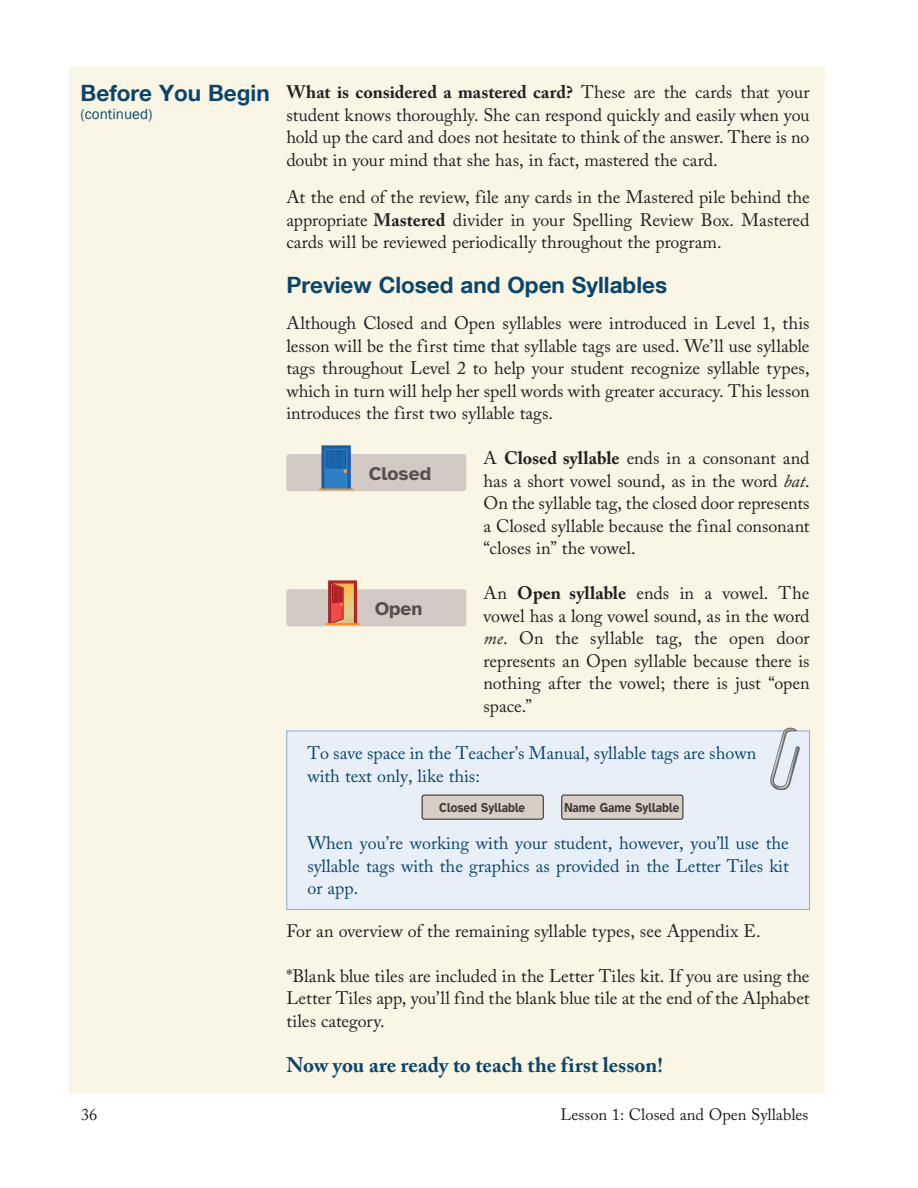
<style>
.page{position:relative;width:918px;height:1188px;background:#fff}
.page>*{position:absolute;margin:0;border:0;box-sizing:border-box;transform-origin:0 0}
.t1{font:700 22.5px "Helvetica Neue LT Com";color:#0b456b}
.t2{font:700 21px "Adobe Caslon Pro";color:#0b456b}
.t3{font:700 19.2px "Atkinson Hyperlegible";color:#000}
.t4{font:18px/22.5px "Adobe Caslon Pro";color:#231f20;text-align:justify}
.t5{font:18px/22.5px "Adobe Caslon Pro";color:#0b456b}
.t6{font:16.5px "Adobe Caslon Pro";color:#231f20}
.t7{font:15px "Franklin Gothic";color:#0b456b}
.t8{font:700 13.5px "Atkinson Hyperlegible";color:#3e3e3f;scale:.86 1}
.s1{font-weight:700}
.s2{font-style:italic}
</style>
<div class="page">
<div style="left:69px;top:66px;width:756px;height:1028px;background:#f9f6e5"></div>
<div style="left:286px;top:454px;width:180px;height:37px;background:#d2c8c4;border-radius:3px"></div>
<div style="left:322px;top:446px;width:28px;height:43px;background:#185ea5"></div>
<div style="left:324px;top:448px;width:24px;height:41px;background:linear-gradient(to bottom,#1959a6,#328ac8);border:1px solid #1755a5"></div>
<div style="left:340px;top:460px;width:6px;height:8px;background:#196ba3"></div>
<div style="left:340px;top:460px;width:6px;height:8px;border:1px solid #1755a5"></div>
<div style="left:333px;top:451px;width:6px;height:8px;background:#196ba3"></div>
<div style="left:333px;top:451px;width:6px;height:8px;border:1px solid #1755a5"></div>
<div style="left:340px;top:451px;width:6px;height:8px;background:#196ba3"></div>
<div style="left:340px;top:451px;width:6px;height:8px;border:1px solid #1755a5"></div>
<div style="left:333px;top:460px;width:6px;height:8px;background:#196ba3"></div>
<div style="left:333px;top:460px;width:6px;height:8px;border:1px solid #1755a5"></div>
<div style="left:326px;top:460px;width:6px;height:8px;background:#196ba3"></div>
<div style="left:326px;top:460px;width:6px;height:8px;border:1px solid #1755a5"></div>
<div style="left:326px;top:451px;width:6px;height:8px;background:#196ba3"></div>
<div style="left:326px;top:451px;width:6px;height:8px;border:1px solid #1755a5"></div>
<div style="left:319px;top:489px;width:34px;height:1px;border:1px solid #f68f29"></div>
<div style="left:286px;top:589px;width:180px;height:37px;background:#d2c8c4;border-radius:3px"></div>
<svg style="left:328px;top:581px;width:29px;height:43px"></svg>
<div style="left:326px;top:624px;width:33px;height:1px;border:1px solid #f68f29"></div>
<div style="left:287px;top:731px;width:523px;height:178px;background:#e8eff8"></div>
<div style="left:422px;top:795px;width:121px;height:24px;background:#d8cec6;border-radius:2px"></div>
<div style="left:422px;top:795px;width:121px;height:24px;border:1px solid #231f20;border-radius:2px"></div>
<div style="left:562px;top:795px;width:121px;height:24px;background:#d8cec6;border-radius:2px"></div>
<div style="left:562px;top:795px;width:121px;height:24px;border:1px solid #231f20;border-radius:2px"></div>
<div style="left:286px;top:731px;width:524px;height:179px;border:1px solid #85aad7"></div>
<img style="left:770px;top:730px;width:30px;height:54px">
<svg style="left:771px;top:728px;width:28px;height:62px"></svg>
<p class="t1" style="left:81px;top:79px;width:191px">Before You Begin</p>
<p class="t7" style="left:81px;top:105px;width:73px">(continued)</p>
<p class="t4" style="left:286px;top:81px;width:525px"><span class="s1">What is considered a mastered card?</span> These are the cards that your student knows thoroughly. She can respond quickly and easily when you hold up the card and does not hesitate to think of the answer. There is no doubt in your mind that she has, in fact, mastered the card.</p>
<p class="t4" style="left:286px;top:186px;width:525px">At the end of the review, file any cards in the Mastered pile behind the appropriate <span class="s1">Mastered</span> divider in your Spelling Review Box. Mastered cards will be reviewed periodically throughout the program.</p>
<p class="t1" style="left:286px;top:271px;width:382px">Preview Closed and Open Syllables</p>
<p class="t4" style="left:286px;top:312px;width:525px">Although Closed and Open syllables were introduced in Level 1, this lesson will be the first time that syllable tags are used. We’ll use syllable tags throughout Level 2 to help your student recognize syllable types, which in turn will help her spell words with greater accuracy. This lesson introduces the first two syllable tags.</p>
<p class="t3" style="left:369px;top:462px;width:64px">Closed</p>
<p class="t4" style="left:484px;top:447px;width:328px">A <span class="s1">Closed syllable</span> ends in a consonant and has a short vowel sound, as in the word <span class="s2">bat</span>.<br>On the syllable tag, the closed door represents a Closed syllable because the final consonant “closes in” the vowel.</p>
<p class="t4" style="left:484px;top:582px;width:328px">An <span class="s1">Open syllable</span> ends in a vowel. The vowel has a long vowel sound, as in the word <span class="s2">me</span>. On the syllable tag, the open door represents an Open syllable because there is nothing after the vowel; there is just “open space.”</p>
<p class="t5" style="left:307px;top:742px;width:450px">To save space in the Teacher’s Manual, syllable tags are shown with text only, like this:</p>
<p class="t8" style="left:439px;top:800px;width:101px">Closed Syllable</p>
<p class="t8" style="left:564px;top:800px;width:135px">Name Game Syllable</p>
<p class="t5" style="left:307px;top:832px;width:483px;text-align:justify">When you’re working with your student, however, you’ll use the syllable tags with the graphics as provided in the Letter Tiles kit or app.</p>
<p class="t4" style="left:286px;top:919px;width:476px">For an overview of the remaining syllable types, see Appendix E.</p>
<p class="t4" style="left:286px;top:964px;width:525px">*Blank blue tiles are included in the Letter Tiles kit. If you are using the Letter Tiles app, you’ll find the blank blue tile at the end of the Alphabet tiles category.</p>
<p class="t2" style="left:286px;top:1052px;width:378px">Now you are ready to teach the first lesson!</p>
<p class="t3" style="left:375px;top:598px;width:49px">Open</p>
<p class="t6" style="left:81px;top:1104px;width:18px">36</p>
<p class="t6" style="left:561px;top:1104px;width:249px">Lesson 1: Closed and Open Syllables</p>
</div>
